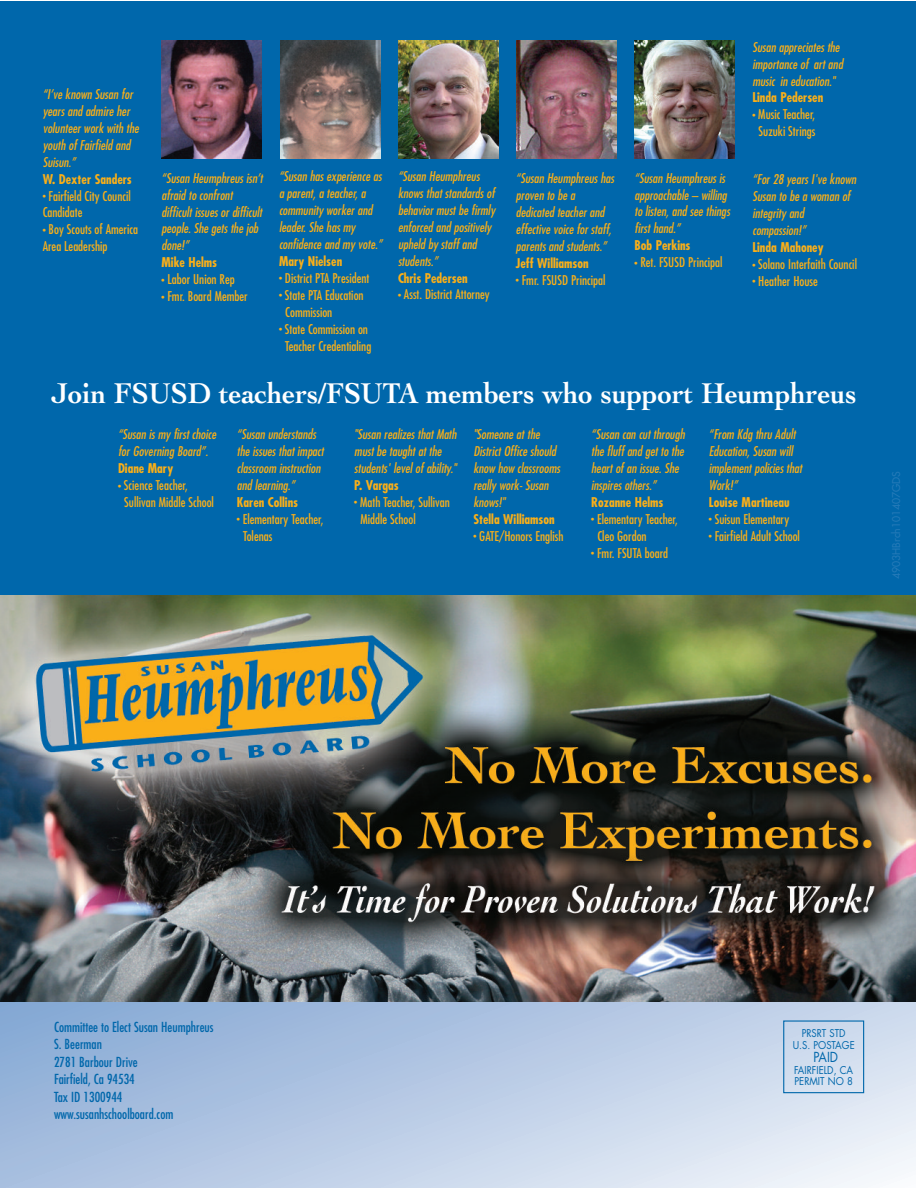
<style>
.page{position:relative;width:916px;height:1188px;background:#fff}
.page>*{position:absolute;margin:0;border:0;box-sizing:border-box;transform-origin:0 0}
.t1{font:700 30.15px "Cochin";color:#fff;scale:.92 1}
.t2{font:condensed 13.5px/17.4px "Futura";color:#0067ab}
.t3{font:13.5px "Futura";color:#0067ab;scale:.9 1}
.t4{font:italic condensed 13.05px/17px "Futura";color:#faaf18}
.t5{font:condensed 13.05px/17px "Futura";color:#faaf18}
.t6{font:700 condensed 13.05px "Futura";color:#faaf18}
.t7{font:10.5px/12px "Futura";color:#0067ab;text-align:center;scale:.9 1}
.t8{font:10.5px "Futura";color:#247ab8}
.s1{font-size:7.5px}
</style>
<div class="page">
<svg style="left:0;top:1002px;width:916px;height:186px;background:#bacce6"></svg>
<div style="left:0;top:1px;width:916px;height:941px;background:#0067ab"></div>
<div style="left:783px;top:1020px;width:81px;height:73px;border:1px solid #0067ab"></div>
<img style="left:0;top:595px;width:916px;height:407px">
<img style="left:162px;top:41px;width:99px;height:117px">
<img style="left:280px;top:41px;width:100px;height:117px">
<img style="left:635px;top:41px;width:100px;height:117px">
<img style="left:399px;top:41px;width:100px;height:117px">
<img style="left:517px;top:41px;width:99px;height:117px">
<p class="t4" style="left:43px;top:86px;width:98px">“I’ve known Susan for years and admire her volunteer work with the youth of Fairfield and<br>Suisun.”</p>
<p class="t6" style="left:43px;top:173px;width:91px">W. Dexter Sanders</p>
<p class="t5" style="left:43px;top:188px;width:90px"><span class="s1">•</span> Fairfield City Council<br>Candidate</p>
<p class="t5" style="left:43px;top:222px;width:97px"><span class="s1">•</span> Boy Scouts of America<br>Area Leadership</p>
<p class="t4" style="left:162px;top:170px;width:103px">“Susan Heumphreus isn’t afraid to confront difficult issues or difficult people. She gets the job done!”</p>
<p class="t6" style="left:162px;top:257px;width:57px">Mike Helms</p>
<p class="t5" style="left:162px;top:272px;width:75px"><span class="s1">•</span> Labor Union Rep</p>
<p class="t5" style="left:162px;top:289px;width:88px"><span class="s1">•</span> Fmr. Board Member</p>
<p class="t4" style="left:279px;top:169px;width:105px">“Susan has experience as a parent, a teacher, a community worker and leader. She has my confidence and my vote.”</p>
<p class="t6" style="left:279px;top:255px;width:65px">Mary Nielsen</p>
<p class="t5" style="left:279px;top:270px;width:92px"><span class="s1">•</span> District PTA President</p>
<p class="t5" style="left:285px;top:287px;width:80px;text-indent:-6px"><span class="s1">•</span> State PTA Education<br>Commission</p>
<p class="t5" style="left:279px;top:321px;width:94px;text-align:center"><span class="s1">•</span> State Commission on<br>Teacher Credentialing</p>
<p class="t4" style="left:398px;top:168px;width:99px">“Susan Heumphreus knows that standards of behavior must be firmly enforced and positively upheld by staff and students.”</p>
<p class="t6" style="left:398px;top:272px;width:71px">Chris Pedersen</p>
<p class="t5" style="left:398px;top:287px;width:93px"><span class="s1">•</span> Asst. District Attorney</p>
<p class="t4" style="left:516px;top:170px;width:100px">“Susan Heumphreus has proven to be a dedicated teacher and effective voice for staff, parents and students.”</p>
<p class="t6" style="left:516px;top:257px;width:74px">Jeff Williamson</p>
<p class="t5" style="left:516px;top:272px;width:91px"><span class="s1">•</span> Fmr. FSUSD Principal</p>
<p class="t4" style="left:634px;top:170px;width:97px">“Susan Heumphreus is approachable – willing to listen, and see things first hand.”</p>
<p class="t6" style="left:634px;top:240px;width:58px">Bob Perkins</p>
<p class="t5" style="left:634px;top:255px;width:89px"><span class="s1">•</span> Ret. FSUSD Principal</p>
<p class="t4" style="left:752px;top:39px;width:92px">Susan appreciates the importance of art and music in education."</p>
<p class="t6" style="left:752px;top:92px;width:72px">Linda Pedersen</p>
<p class="t5" style="left:752px;top:107px;width:65px;text-align:center"><span class="s1">•</span> Music Teacher,<br>Suzuki Strings</p>
<p class="t4" style="left:752px;top:172px;width:105px">“For 28 years I've known<br>Susan to be a woman of integrity and compassion!”</p>
<p class="t6" style="left:752px;top:242px;width:73px">Linda Mahoney</p>
<p class="t5" style="left:752px;top:256px;width:106px"><span class="s1">•</span> Solano Interfaith Council</p>
<p class="t5" style="left:752px;top:273px;width:67px"><span class="s1">•</span> Heather House</p>
<h1 class="t1" style="left:51px;top:381px;width:877px">Join FSUSD teachers/FSUTA members who support Heumphreus</h1>
<p class="t4" style="left:118px;top:427px;width:100px">“Susan is my first choice for Governing Board”.</p>
<p class="t6" style="left:118px;top:463px;width:57px">Diane Mary</p>
<p class="t5" style="left:124px;top:477px;width:91px;text-indent:-6px"><span class="s1">•</span> Science Teacher,<br>Sullivan Middle School</p>
<p class="t4" style="left:237px;top:427px;width:88px">“Susan understands the issues that impact classroom instruction and learning.”</p>
<p class="t6" style="left:237px;top:496px;width:63px">Karen Collins</p>
<p class="t5" style="left:243px;top:511px;width:82px;text-indent:-6px"><span class="s1">•</span> Elementary Teacher,<br>Tolenas</p>
<p class="t4" style="left:354px;top:427px;width:104px">"Susan realizes that Math must be taught at the students' level of ability."</p>
<p class="t6" style="left:354px;top:480px;width:46px">P. Vargas</p>
<p class="t5" style="left:361px;top:494px;width:91px;text-indent:-6px"><span class="s1">•</span> Math Teacher, Sullivan<br>Middle School</p>
<p class="t4" style="left:473px;top:427px;width:88px">"Someone at the<br>District Office should know how classrooms really work- Susan knows!"</p>
<p class="t6" style="left:473px;top:513px;width:83px">Stella Williamson</p>
<p class="t5" style="left:473px;top:528px;width:92px"><span class="s1">•</span> GATE/Honors English</p>
<p class="t4" style="left:591px;top:427px;width:95px">“Susan can cut through the fluff and get to the heart of an issue. She inspires others.”</p>
<p class="t6" style="left:591px;top:496px;width:74px">Rozanne Helms</p>
<p class="t5" style="left:597px;top:511px;width:82px;text-indent:-6px"><span class="s1">•</span> Elementary Teacher,<br>Cleo Gordon</p>
<p class="t5" style="left:591px;top:545px;width:79px"><span class="s1">•</span> Fmr. FSUTA board</p>
<p class="t4" style="left:709px;top:427px;width:95px">“From Kdg thru Adult<br>Education, Susan will implement policies that<br>Work!”</p>
<p class="t6" style="left:709px;top:496px;width:82px">Louise Martineau</p>
<p class="t5" style="left:709px;top:511px;width:82px"><span class="s1">•</span> Suisun Elementary</p>
<p class="t5" style="left:709px;top:528px;width:93px"><span class="s1">•</span> Fairfield Adult School</p>
<p class="t8" style="left:891px;top:579px;width:109px;rotate:-90deg">4903HBrch101407GDS</p>
<p class="t2" style="left:54px;top:1019px;width:161px">Committee to Elect Susan Heumphreus<br>S. Beerman<br>2781 Barbour Drive<br>Fairfield, Ca 94534<br>Tax ID 1300944 www.susanhschoolboard.com</p>
<p class="t7" style="left:793px;top:1028px;width:70px">PRSRT STD<br>U.S. POSTAGE</p>
<p class="t3" style="left:813px;top:1051px;width:29px">PAID</p>
<p class="t7" style="left:794px;top:1066px;width:67px;line-height:10.5px;text-align:left">FAIRFIELD, CA<br>PERMIT NO 8</p>
</div>
